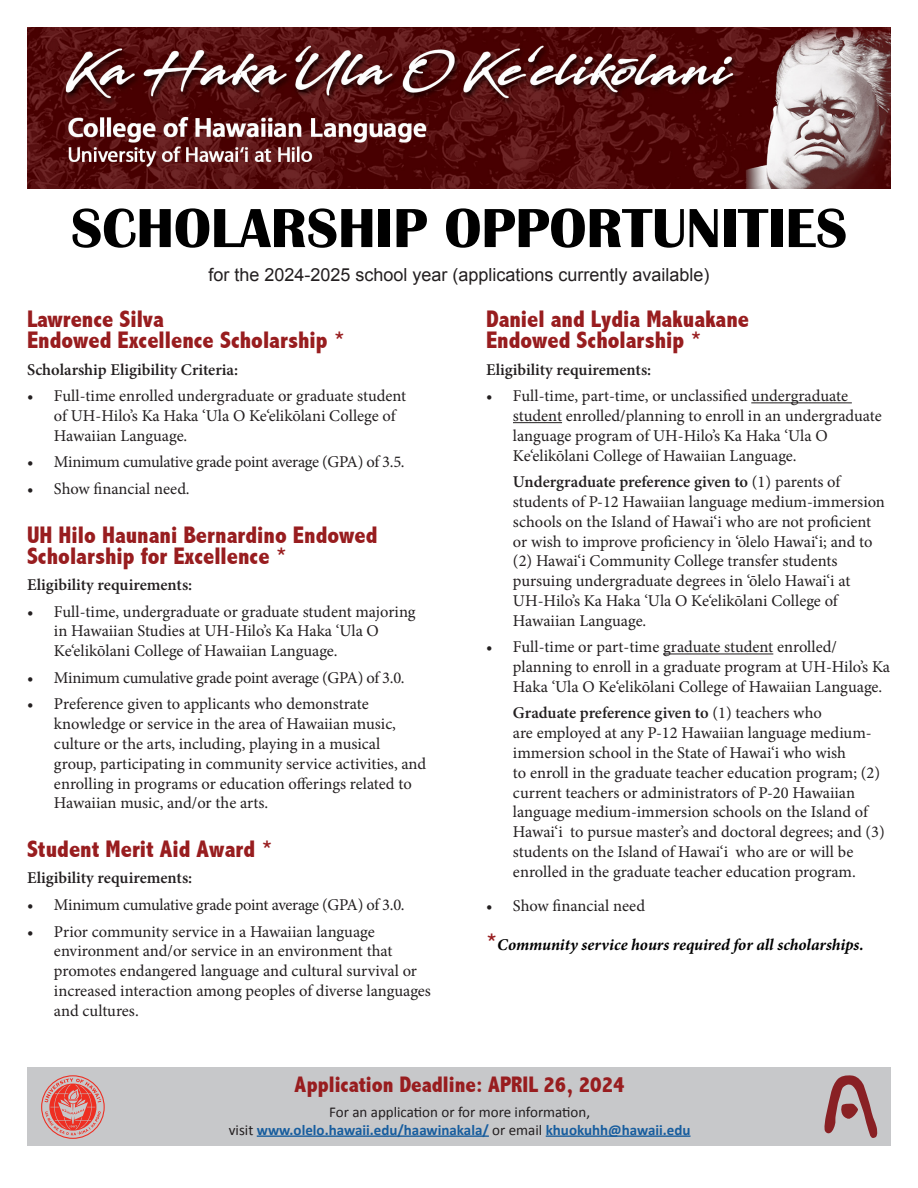
<style>
.page{position:relative;width:918px;height:1188px;background:#fff}
.page>*{position:absolute;margin:0;border:0;box-sizing:border-box;transform-origin:0 0}
.t1{font:700 57px "Britannic";color:#000}
.t2{font:800 condensed 24px/21px "Abadi";color:#981d1f}
.t3{font:800 condensed 22.5px "Abadi";color:#981d1f}
.t4{font:18px "Arial";color:#231f20}
.t5{font:16.5px/19.8px "Minion Pro";letter-spacing:-.005em;color:#231f20}
.t6{font:600 16.5px "Minion Pro";color:#231f20}
.Footnote{font:italic 700 16.5px "Minion Pro";letter-spacing:-.005em;color:#000}
.t7{font:700 15px/18px "Calibri";color:#175d9e;text-align:center}
.s1{font-weight:600}
.s2{font-family:"Abadi";font-weight:800;font-style:normal;font-stretch:condensed;font-size:24px;color:#981d1f}
.s3{font-weight:400;color:#231f20}
</style>
<div class="page">
<div style="left:27px;top:1067px;width:864px;height:79px;background:#c7c8ca"></div>
<hr style="left:751px;top:402px;width:101px;height:1px;background:#231f20">
<hr style="left:513px;top:422px;width:49px;height:1px;background:#231f20">
<hr style="left:663px;top:654px;width:110px;height:1px;background:#231f20">
<img style="left:27px;top:27px;width:864px;height:162px">
<hr style="left:257px;top:1135px;width:232px;height:2px;background:#175d9e">
<hr style="left:546px;top:1135px;width:145px;height:2px;background:#175d9e">
<svg style="left:825px;top:1075px;width:52px;height:63px"></svg>
<svg style="left:41px;top:1075px;width:64px;height:64px"></svg>
<h1 class="t1" style="left:71px;top:196px;width:778px">SCHOLARSHIP OPPORTUNITIES</h1>
<p class="t4" style="left:208px;top:263px;width:503px">for the 2024-2025 school year (applications currently available)</p>
<h2 class="t2" style="left:27px;top:309px;width:320px">Lawrence Silva<br>Endowed Excellence Scholarship *</h2>
<h3 class="t6" style="left:27px;top:358px;width:213px">Scholarship Eligibility Criteria:</h3>
<p class="t5" style="left:54px;top:386px;width:354px;text-indent:-27px">• Full-time enrolled undergraduate or graduate student of UH-Hilo’s Ka Haka ‘Ula O Ke‘elikōlani College of<br>Hawaiian Language.</p>
<p class="t5" style="left:27px;top:452px;width:379px">• Minimum cumulative grade point average (GPA) of 3.5.</p>
<p class="t5" style="left:27px;top:479px;width:164px">• Show financial need.</p>
<h2 class="t2" style="left:27px;top:524px;width:352px">UH Hilo Haunani Bernardino Endowed<br>Scholarship for Excellence *</h2>
<h3 class="t6" style="left:27px;top:573px;width:167px">Eligibility requirements:</h3>
<p class="t5" style="left:54px;top:602px;width:363px;text-indent:-27px">• Full-time, undergraduate or graduate student majoring in Hawaiian Studies at UH-Hilo’s Ka Haka ‘Ula O<br>Ke‘elikōlani College of Hawaiian Language.</p>
<p class="t5" style="left:27px;top:668px;width:379px">• Minimum cumulative grade point average (GPA) of 3.0.</p>
<p class="t5" style="left:54px;top:694px;width:374px;text-indent:-27px">• Preference given to applicants who demonstrate knowledge or service in the area of Hawaiian music, culture or the arts, including, playing in a musical group, participating in community service activities, and enrolling in programs or education offerings related to Hawaiian music, and/or the arts.</p>
<h2 class="t2" style="left:27px;top:838px;width:247px">Student Merit Aid Award *</h2>
<h3 class="t6" style="left:27px;top:867px;width:167px">Eligibility requirements:</h3>
<p class="t5" style="left:27px;top:895px;width:379px">• Minimum cumulative grade point average (GPA) of 3.0.</p>
<p class="t5" style="left:54px;top:921px;width:379px;text-indent:-27px">• Prior community service in a Hawaiian language environment and/or service in an environment that promotes endangered language and cultural survival or increased interaction among peoples of diverse languages and cultures.</p>
<h2 class="t2" style="left:486px;top:309px;width:265px">Daniel and Lydia Makuakane<br>Endowed Scholarship *</h2>
<h3 class="t6" style="left:486px;top:358px;width:167px">Eligibility requirements:</h3>
<p class="t5" style="left:513px;top:386px;width:370px;text-indent:-27px">• Full-time, part-time, or unclassified undergraduate student enrolled/planning to enroll in an undergraduate language program of UH-Hilo’s Ka Haka ‘Ula O Ke‘elikōlani College of Hawaiian Language.</p>
<p class="t5" style="left:513px;top:472px;width:374px"><span class="s1">Undergraduate preference given to</span> (1) parents of students of P-12 Hawaiian language medium-immersion schools on the Island of Hawai‘i who are not proficient or wish to improve proficiency in ‘ōlelo Hawai‘i; and to (2) Hawai‘i Community College transfer students pursuing undergraduate degrees in ‘ōlelo Hawai‘i at UH-Hilo’s Ka Haka ‘Ula O Ke‘elikōlani College of Hawaiian Language.</p>
<p class="t5" style="left:513px;top:637px;width:379px;text-indent:-27px">• Full-time or part-time graduate student enrolled/ planning to enroll in a graduate program at UH-Hilo’s Ka<br>Haka ‘Ula O Ke‘elikōlani College of Hawaiian Language.</p>
<p class="t5" style="left:513px;top:703px;width:373px"><span class="s1">Graduate preference given to</span> (1) teachers who<br>are employed at any P-12 Hawaiian language medium&shy;immersion school in the State of Hawai‘i who wish<br>to enroll in the graduate teacher education program; (2) current teachers or administrators of P-20 Hawaiian language medium-immersion schools on the Island of Hawai‘i to pursue master’s and doctoral degrees; and (3) students on the Island of Hawai‘i who are or will be enrolled in the graduate teacher education program.</p>
<p class="t5" style="left:486px;top:896px;width:161px">• Show financial need</p>
<p class="Footnote" style="left:486px;top:933px;width:379px"><span class="s2">*</span>Community service hours required for all scholarships.</p>
<p class="t3" style="left:295px;top:1072px;width:332px">Application Deadline: APRIL 26, 2024</p>
<p class="t7" style="left:229px;top:1102px;width:463px"><span class="s3">For an application or for more information,<br>visit</span> www.olelo.hawaii.edu/haawinakala/ <span class="s3">or email</span> khuokuhh@hawaii.edu</p>
</div>
